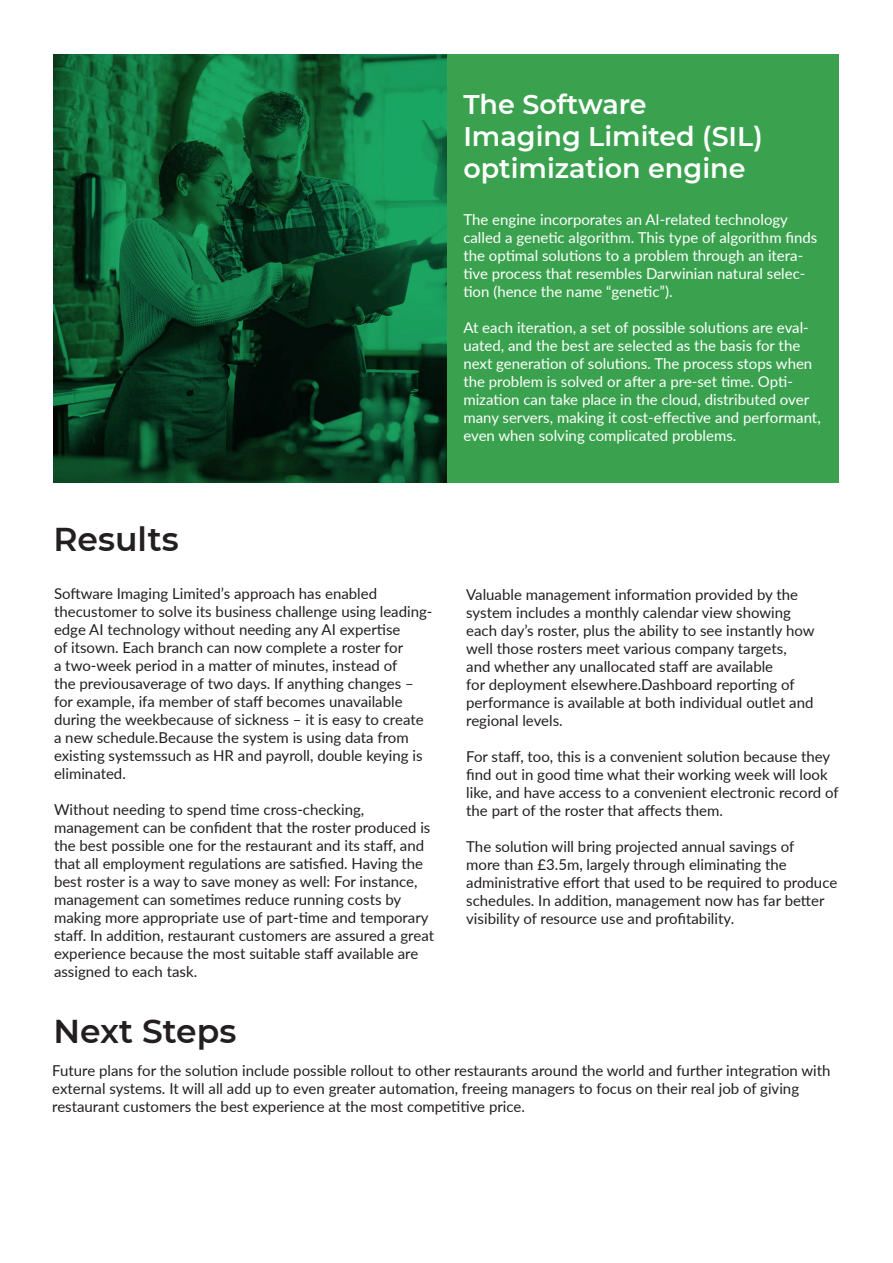
<style>
.page{position:relative;width:893px;height:1263px;background:#fff}
.page>*{position:absolute;margin:0;border:0;box-sizing:border-box;transform-origin:0 0}
.t1{font:600 33px "Montserrat";color:#231f20}
.t2{font:600 27px/32.4px "Montserrat";color:#fff}
.t3{font:15px/18px "Lato";color:#231f20}
.t4{font:15px/18px "Lato";color:#fff}
</style>
<div class="page">
<div style="left:54px;top:54px;width:785px;height:429px;background:#3aa24e"></div>
<img style="left:53px;top:54px;width:393px;height:429px">
<p class="t2" style="left:463px;top:87px;width:301px">The Software<br>Imaging Limited (SIL) optimization engine</p>
<p class="t4" style="left:463px;top:210px;width:355px">The engine incorporates an AI-related technology called a genetic algorithm. This type of algorithm finds the optimal solutions to a problem through an itera&shy;tive process that resembles Darwinian natural selec&shy;tion (hence the name “genetic”).</p>
<p class="t4" style="left:463px;top:318px;width:359px">At each iteration, a set of possible solutions are eval&shy;uated, and the best are selected as the basis for the next generation of solutions. The process stops when the problem is solved or after a pre-set time. Opti&shy;mization can take place in the cloud, distributed over many servers, making it cost-effective and performant, even when solving complicated problems.</p>
<p class="t1" style="left:53px;top:516px;width:127px">Results</p>
<p class="t3" style="left:54px;top:584px;width:380px">Software Imaging Limited’s approach has enabled thecustomer to solve its business challenge using leading&shy;edge AI technology without needing any AI expertise<br>of itsown. Each branch can now complete a roster for<br>a two-week period in a matter of minutes, instead of<br>the previousaverage of two days. If anything changes – for example, ifa member of staff becomes unavailable during the weekbecause of sickness – it is easy to create a new schedule.Because the system is using data from existing systemssuch as HR and payroll, double keying is eliminated.</p>
<p class="t3" style="left:54px;top:800px;width:382px">Without needing to spend time cross-checking, management can be confident that the roster produced is the best possible one for the restaurant and its staff, and that all employment regulations are satisfied. Having the best roster is a way to save money as well: For instance, management can sometimes reduce running costs by making more appropriate use of part-time and temporary staff. In addition, restaurant customers are assured a great experience because the most suitable staff available are assigned to each task.</p>
<p class="t1" style="left:53px;top:1007px;width:185px">Next Steps</p>
<p class="t3" style="left:466px;top:585px;width:350px">Valuable management information provided by the system includes a monthly calendar view showing each day’s roster, plus the ability to see instantly how well those rosters meet various company targets, and whether any unallocated staff are available<br>for deployment elsewhere.Dashboard reporting of performance is available at both individual outlet and regional levels.</p>
<p class="t3" style="left:466px;top:747px;width:374px">For staff, too, this is a convenient solution because they find out in good time what their working week will look like, and have access to a convenient electronic record of the part of the roster that affects them.</p>
<p class="t3" style="left:466px;top:837px;width:373px">The solution will bring projected annual savings of<br>more than £3.5m, largely through eliminating the administrative effort that used to be required to produce schedules. In addition, management now has far better visibility of resource use and profitability.</p>
<p class="t3" style="left:52px;top:1061px;width:780px">Future plans for the solution include possible rollout to other restaurants around the world and further integration with external systems. It will all add up to even greater automation, freeing managers to focus on their real job of giving restaurant customers the best experience at the most competitive price.</p>
</div>
